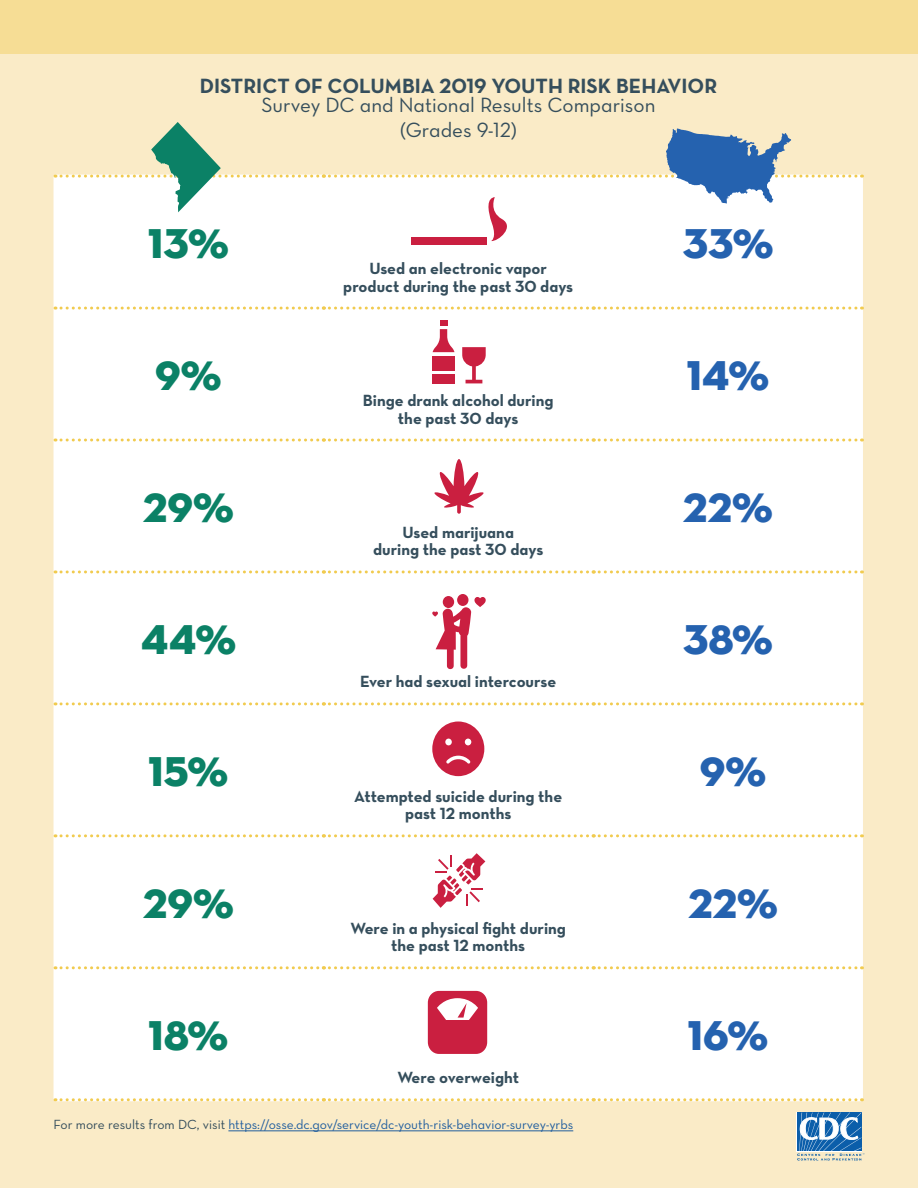
<style>
.page{position:relative;width:918px;height:1188px;background:#faebc7}
.page>*{position:absolute;margin:0;border:0;box-sizing:border-box;transform-origin:0 0}
.t1{font:42px "Neutra Disp Titling";color:#0b8166}
.t2{font:42px "Neutra Disp Titling";color:#2562af}
.t3{font:21px/25.2px "Neutra Text Book Alt";color:#354e5c;text-align:center}
.t4{font:21px "Neutra Text Bold Alt";color:#354e5c}
.t5{font:16.5px/17.9px "Neutra Text Bold Alt";color:#354e5c;text-align:center}
.t6{font:13.5px "Neutra Text Book Alt";color:#215e9e}
.s1{color:#354e5c}
</style>
<div class="page">
<div style="left:54px;top:176px;width:809px;height:924px;background:#fff"></div>
<svg style="left:55px;top:307px;width:807px;height:3px;background:#f9ecc1"></svg>
<svg style="left:55px;top:439px;width:807px;height:3px;background:#f9edc2"></svg>
<svg style="left:55px;top:570px;width:807px;height:3px;background:#f9ecc2"></svg>
<svg style="left:55px;top:702px;width:807px;height:3px;background:#f9ecc1"></svg>
<svg style="left:55px;top:834px;width:807px;height:3px;background:#f9ecc0"></svg>
<svg style="left:55px;top:966px;width:807px;height:3px;background:#f9ecbf"></svg>
<svg style="left:55px;top:1098px;width:807px;height:3px;background:#f9ebbf"></svg>
<hr style="left:228px;top:1131px;width:345px;height:1px;background:#215e9e">
<div style="left:411px;top:237px;width:76px;height:8px;background:#ca1f40"></div>
<svg style="left:55px;top:122px;width:807px;height:120px"></svg>
<div style="left:457px;top:594px;width:11px;height:12px;background:#ca1f40;border-radius:50%"></div>
<svg style="left:432px;top:597px;width:54px;height:73px;background:#eaaab6"></svg>
<svg style="left:462px;top:347px;width:24px;height:36px"></svg>
<svg style="left:433px;top:320px;width:21px;height:32px"></svg>
<div style="left:432px;top:356px;width:23px;height:14px;background:#ca1f40"></div>
<div style="left:432px;top:374px;width:23px;height:9px;background:#ca1f40"></div>
<svg style="left:434px;top:459px;width:50px;height:55px;background:#eaa8b5"></svg>
<svg style="left:432px;top:722px;width:52px;height:54px;background:#d75a72"></svg>
<svg style="left:433px;top:853px;width:52px;height:55px;background:#edb6c1"></svg>
<svg style="left:428px;top:991px;width:59px;height:63px;background:#d44b65"></svg>
<svg style="left:797px;top:1112px;width:65px;height:1px"></svg>
<svg style="left:797px;top:1113px;width:68px;height:48px;background:#75a1c4"></svg>
<div style="left:0;top:0;width:918px;height:54px;background:#f6dd95"></div>
<p class="t4" style="left:200px;top:72px;width:519px">DISTRICT OF COLUMBIA 2019 YOUTH RISK BEHAVIOR</p>
<p class="t3" style="left:262px;top:92px;width:395px">Survey DC and National Results Comparison (Grades 9-12)</p>
<h1 class="t1" style="left:148px;top:218px;width:82px">13%</h1>
<h1 class="t1" style="left:155px;top:350px;width:68px">9%</h1>
<h1 class="t1" style="left:143px;top:482px;width:92px">29%</h1>
<h1 class="t1" style="left:141px;top:614px;width:97px">44%</h1>
<h1 class="t1" style="left:149px;top:746px;width:81px">15%</h1>
<h1 class="t1" style="left:143px;top:878px;width:92px">29%</h1>
<h1 class="t1" style="left:149px;top:1010px;width:81px">18%</h1>
<p class="t5" style="left:343px;top:259px;width:231px">Used an electronic vapor product during the past 30 days</p>
<p class="t5" style="left:363px;top:391px;width:192px">Binge drank alcohol during the past 30 days</p>
<p class="t5" style="left:373px;top:523px;width:172px">Used marijuana<br>during the past 30 days</p>
<p class="t5" style="left:360px;top:673px;width:198px">Ever had sexual intercourse</p>
<p class="t5" style="left:354px;top:787px;width:209px">Attempted suicide during the past 12 months</p>
<p class="t5" style="left:350px;top:919px;width:217px">Were in a physical fight during the past 12 months</p>
<p class="t5" style="left:397px;top:1068px;width:123px">Were overweight</p>
<p class="t6" style="left:54px;top:1116px;width:521px"><span class="s1">For more results from DC, visit</span> https://osse.dc.gov/service/dc-youth-risk-behavior-survey-yrbs</p>
<h1 class="t2" style="left:683px;top:218px;width:92px">33%</h1>
<h1 class="t2" style="left:687px;top:350px;width:84px">14%</h1>
<h1 class="t2" style="left:683px;top:482px;width:91px">22%</h1>
<h1 class="t2" style="left:683px;top:614px;width:91px">38%</h1>
<h1 class="t2" style="left:700px;top:746px;width:68px">9%</h1>
<h1 class="t2" style="left:688px;top:878px;width:91px">22%</h1>
<h1 class="t2" style="left:688px;top:1010px;width:82px">16%</h1>
</div>
